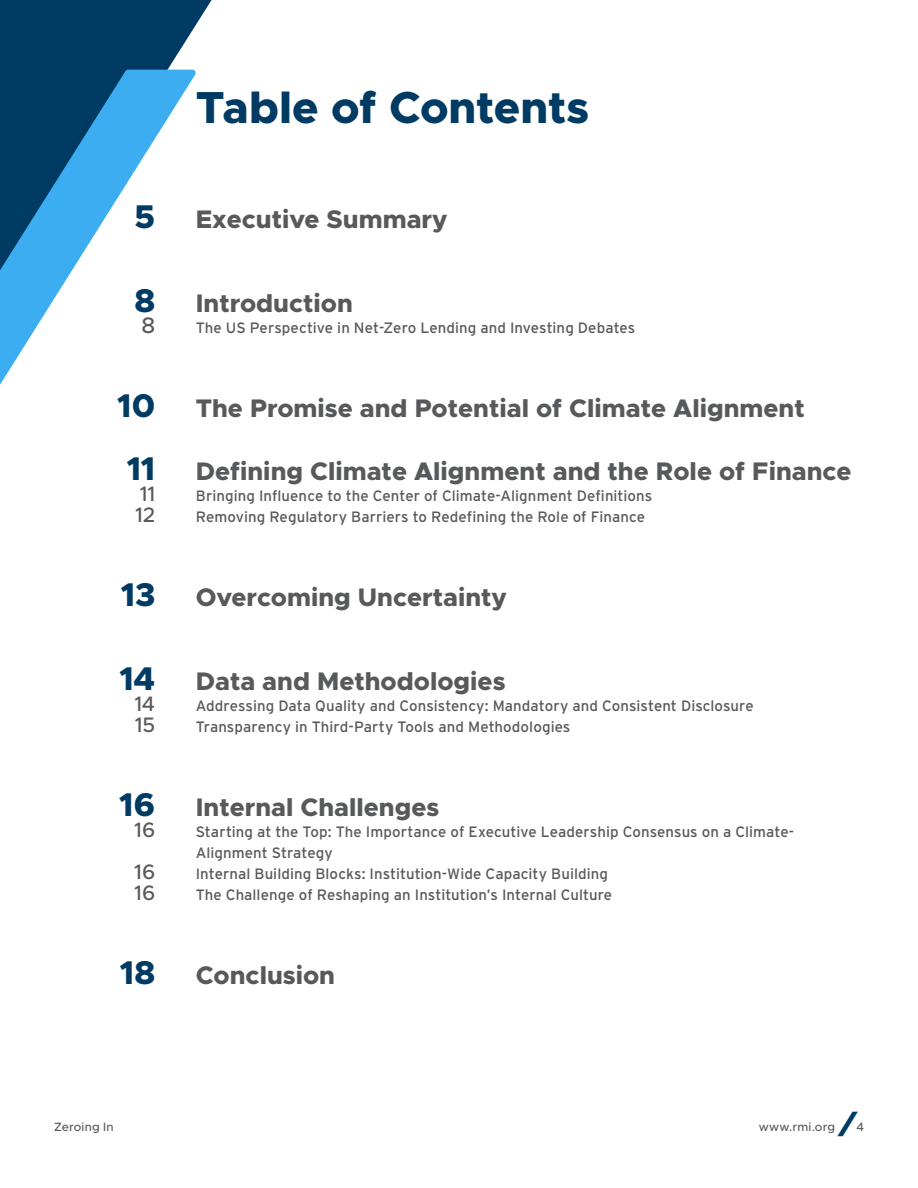
<style>
.page{position:relative;width:918px;height:1188px;background:#fff}
.page>*{position:absolute;margin:0;border:0;box-sizing:border-box;transform-origin:0 0}
.t1{font:800 45px "Metropolis";letter-spacing:-.005em;color:#003b63}
.t2{font:800 33px/63px "Metropolis";color:#003b63}
.t3{font:italic 800 30px "Metropolis";color:#003b63}
.t4{font:800 25.5px "Metropolis";color:#58595b}
.t5{font:500 22.5px "Metropolis";color:#58595b}
.t6{font:500 21px/21px "Metropolis";color:#58595b}
.t7{font:15px/21px "Interstate";letter-spacing:.005em;color:#58595b}
.t8{font:500 12px "Metropolis";letter-spacing:.02em;color:#58595b}
</style>
<div class="page">
<svg style="left:0;top:0;width:212px;height:70px;background:#1b4f73"></svg>
<svg style="left:0;top:70px;width:196px;height:315px"></svg>
<h2 class="t2" style="left:135px;top:185px;width:22px">5</h2>
<h2 class="t2" style="left:134px;top:269px;width:22px">8</h2>
<h3 class="t5" style="left:141px;top:311px;width:15px">8</h3>
<h2 class="t2" style="left:117px;top:374px;width:39px">10<br>11</h2>
<h3 class="t6" style="left:135px;top:483px;width:22px">11<br>12</h3>
<h2 class="t2" style="left:121px;top:563px;width:36px">13</h2>
<h2 class="t2" style="left:120px;top:647px;width:37px">14</h2>
<h3 class="t6" style="left:134px;top:693px;width:22px">14<br>15</h3>
<h2 class="t2" style="left:119px;top:773px;width:38px">16</h2>
<h3 class="t6" style="left:134px;top:809px;width:23px;line-height:42px">16<br>16</h3>
<h3 class="t6" style="left:134px;top:882px;width:23px">16</h3>
<h2 class="t2" style="left:120px;top:941px;width:37px">18</h2>
<h1 class="t1" style="left:196px;top:79px;width:395px">Table of Contents</h1>
<h3 class="t4" style="left:196px;top:203px;width:253px">Executive Summary</h3>
<h3 class="t4" style="left:196px;top:287px;width:159px">Introduction</h3>
<p class="t7" style="left:196px;top:317px;width:441px">The US Perspective in Net-Zero Lending and Investing Debates</p>
<h3 class="t4" style="left:196px;top:392px;width:611px">The Promise and Potential of Climate Alignment</h3>
<h3 class="t4" style="left:196px;top:455px;width:657px">Defining Climate Alignment and the Role of Finance</h3>
<p class="t7" style="left:196px;top:485px;width:458px">Bringing Influence to the Center of Climate-Alignment Definitions<br>Removing Regulatory Barriers to Redefining the Role of Finance</p>
<h3 class="t4" style="left:196px;top:581px;width:313px">Overcoming Uncertainty</h3>
<h3 class="t4" style="left:196px;top:665px;width:311px">Data and Methodologies</h3>
<p class="t7" style="left:196px;top:695px;width:560px">Addressing Data Quality and Consistency: Mandatory and Consistent Disclosure<br>Transparency in Third-Party Tools and Methodologies</p>
<h3 class="t4" style="left:196px;top:791px;width:245px">Internal Challenges</h3>
<p class="t7" style="left:196px;top:821px;width:600px">Starting at the Top: The Importance of Executive Leadership Consensus on a Climate-Alignment Strategy<br>Internal Building Blocks: Institution-Wide Capacity Building<br>The Challenge of Reshaping an Institution’s Internal Culture</p>
<h3 class="t4" style="left:196px;top:959px;width:141px">Conclusion</h3>
<p class="t8" style="left:54px;top:1119px;width:61px">Zeroing In</p>
<p class="t8" style="left:759px;top:1119px;width:78px">www.rmi.org</p>
<h3 class="t3" style="left:839px;top:1105px;width:23px">/</h3>
<p class="t8" style="left:856px;top:1119px;width:9px">4</p>
</div>
